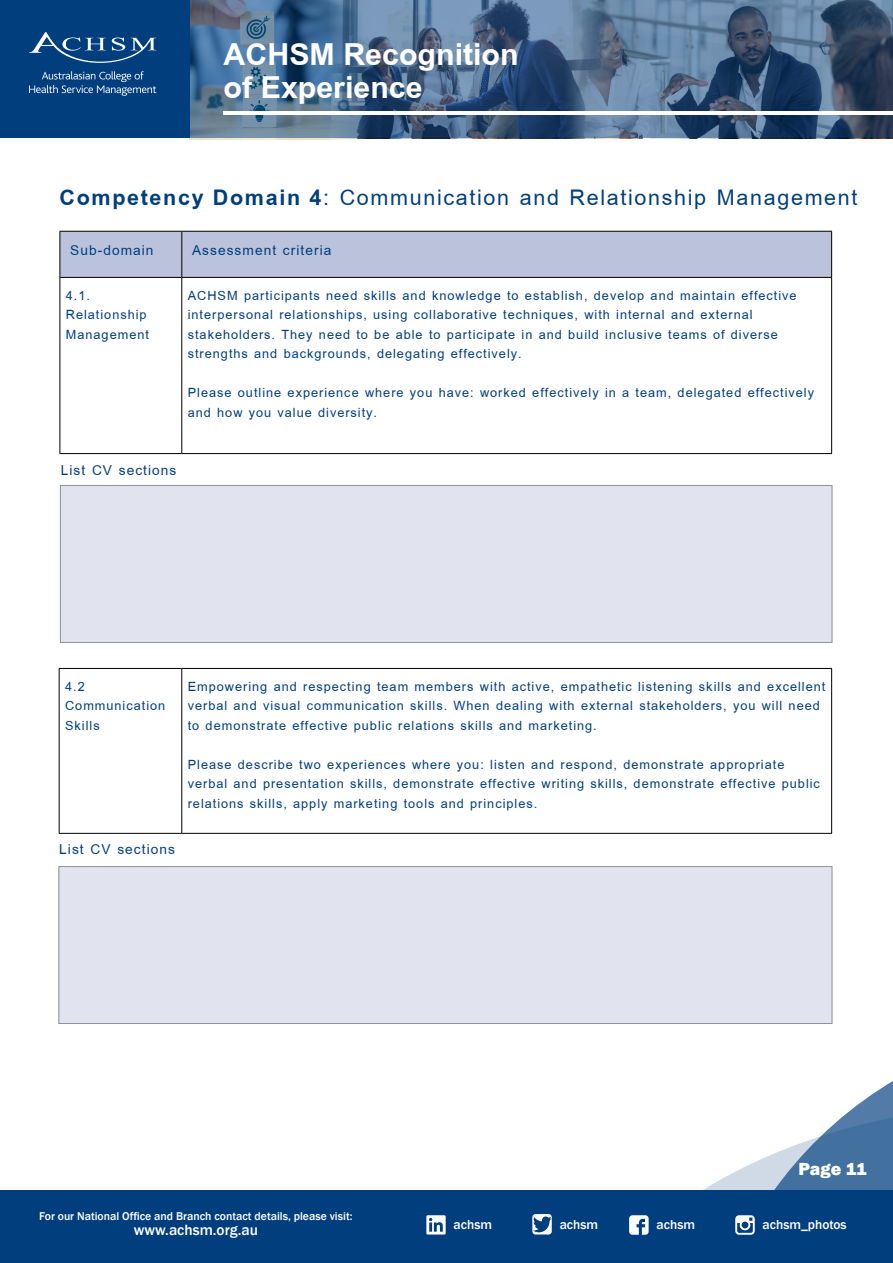
<style>
.page{position:relative;width:893px;height:1263px;background:#fff}
.page>*{position:absolute;margin:0;border:0;box-sizing:border-box;transform-origin:0 0}
.t1{font:700 46.5px/33px "Browallia New";color:#fff}
.t2{font:33px "Browallia New";letter-spacing:.05em;color:#003e7e}
.t3{font:21px "Browallia New";letter-spacing:.05em;color:#003e7e}
.t4{font:19.5px/19.5px "Browallia New";letter-spacing:.05em;color:#003e7e}
.t5{font:800 18px "Franklin Gothic";letter-spacing:-.005em;color:#fff}
.t6{font:500 15.3px "Franklin Gothic";color:#fff}
.t7{font:500 13.35px "Franklin Gothic";color:#fff}
.t8{font:500 11.7px "Franklin Gothic";color:#fff}
.s1{font-weight:700}
</style>
<div class="page">
<svg style="left:530px;top:1081px;width:363px;height:110px"></svg>
<svg style="left:190px;top:0;width:703px;height:138px;background:#4b6889"></svg>
<div style="left:0;top:0;width:190px;height:138px;background:#003e7e"></div>
<div style="left:0;top:1191px;width:893px;height:72px;background:#003e7e"></div>
<svg style="left:426px;top:1215px;width:20px;height:19px"></svg>
<svg style="left:735px;top:1215px;width:20px;height:20px"></svg>
<svg style="left:629px;top:1215px;width:20px;height:20px"></svg>
<svg style="left:532px;top:1214px;width:20px;height:20px"></svg>
<svg style="left:29px;top:32px;width:127px;height:31px"></svg>
<svg style="left:29px;top:71px;width:127px;height:25px"></svg>
<hr style="left:224px;top:112px;width:669px;height:3px;background:#fff">
<div style="left:59px;top:866px;width:773px;height:157px;background:#e1e4ef"></div>
<hr style="left:59px;top:668px;width:123px;height:1px;background:#000">
<hr style="left:59px;top:669px;width:1px;height:164px;background:#000">
<hr style="left:182px;top:668px;width:650px;height:1px;background:#000">
<hr style="left:181px;top:669px;width:1px;height:164px;background:#000">
<hr style="left:831px;top:669px;width:1px;height:164px;background:#000">
<hr style="left:59px;top:833px;width:123px;height:1px;background:#000">
<hr style="left:182px;top:833px;width:650px;height:1px;background:#000">
<div style="left:60px;top:485px;width:772px;height:157px;background:#e1e4ef"></div>
<div style="left:61px;top:232px;width:770px;height:45px;background:#bbc2db"></div>
<hr style="left:60px;top:231px;width:122px;height:1px;background:#000">
<hr style="left:60px;top:232px;width:1px;height:45px;background:#000">
<hr style="left:60px;top:277px;width:122px;height:1px;background:#000">
<hr style="left:182px;top:231px;width:650px;height:1px;background:#000">
<hr style="left:181px;top:232px;width:1px;height:45px;background:#000">
<hr style="left:182px;top:277px;width:650px;height:1px;background:#000">
<hr style="left:831px;top:232px;width:1px;height:45px;background:#000">
<hr style="left:60px;top:278px;width:1px;height:175px;background:#000">
<hr style="left:181px;top:278px;width:1px;height:175px;background:#000">
<hr style="left:831px;top:278px;width:1px;height:175px;background:#000">
<hr style="left:60px;top:453px;width:122px;height:1px;background:#000">
<hr style="left:182px;top:453px;width:650px;height:1px;background:#000">
<h1 class="t1" style="left:224px;top:34px;width:297px">ACHSM Recognition of Experience</h1>
<h2 class="t2" style="left:60px;top:178px;width:799px"><span class="s1">Competency Domain 4</span>: Communication and Relationship Management</h2>
<p class="t3" style="left:70px;top:237px;width:85px">Sub-domain</p>
<p class="t3" style="left:192px;top:237px;width:141px">Assessment criteria</p>
<p class="t4" style="left:66px;top:285px;width:85px">4.1.<br>Relationship<br>Management</p>
<p class="t4" style="left:188px;top:285px;width:610px">ACHSM participants need skills and knowledge to establish, develop and maintain effective interpersonal relationships, using collaborative techniques, with internal and external stakeholders. They need to be able to participate in and build inclusive teams of diverse strengths and backgrounds, delegating effectively.</p>
<p class="t4" style="left:188px;top:382px;width:628px">Please outline experience where you have: worked effectively in a team, delegated effectively and how you value diversity.</p>
<p class="t3" style="left:61px;top:457px;width:117px">List CV sections</p>
<p class="t4" style="left:65px;top:676px;width:102px">4.2<br>Communication<br>Skills</p>
<p class="t4" style="left:188px;top:676px;width:639px">Empowering and respecting team members with active, empathetic listening skills and excellent verbal and visual communication skills. When dealing with external stakeholders, you will need to demonstrate effective public relations skills and marketing.</p>
<p class="t4" style="left:188px;top:754px;width:634px">Please describe two experiences where you: listen and respond, demonstrate appropriate verbal and presentation skills, demonstrate effective writing skills, demonstrate effective public relations skills, apply marketing tools and principles.</p>
<p class="t3" style="left:59px;top:837px;width:117px">List CV sections</p>
<p class="t5" style="left:798px;top:1158px;width:70px">Page 11</p>
<p class="t8" style="left:39px;top:1209px;width:315px">For our National Office and Branch contact details, please visit:</p>
<p class="t6" style="left:134px;top:1221px;width:126px">www.achsm.org.au</p>
<p class="t7" style="left:454px;top:1217px;width:40px">achsm</p>
<p class="t7" style="left:560px;top:1217px;width:40px">achsm</p>
<p class="t7" style="left:656px;top:1217px;width:40px">achsm</p>
<p class="t7" style="left:763px;top:1217px;width:85px">achsm_photos</p>
</div>
